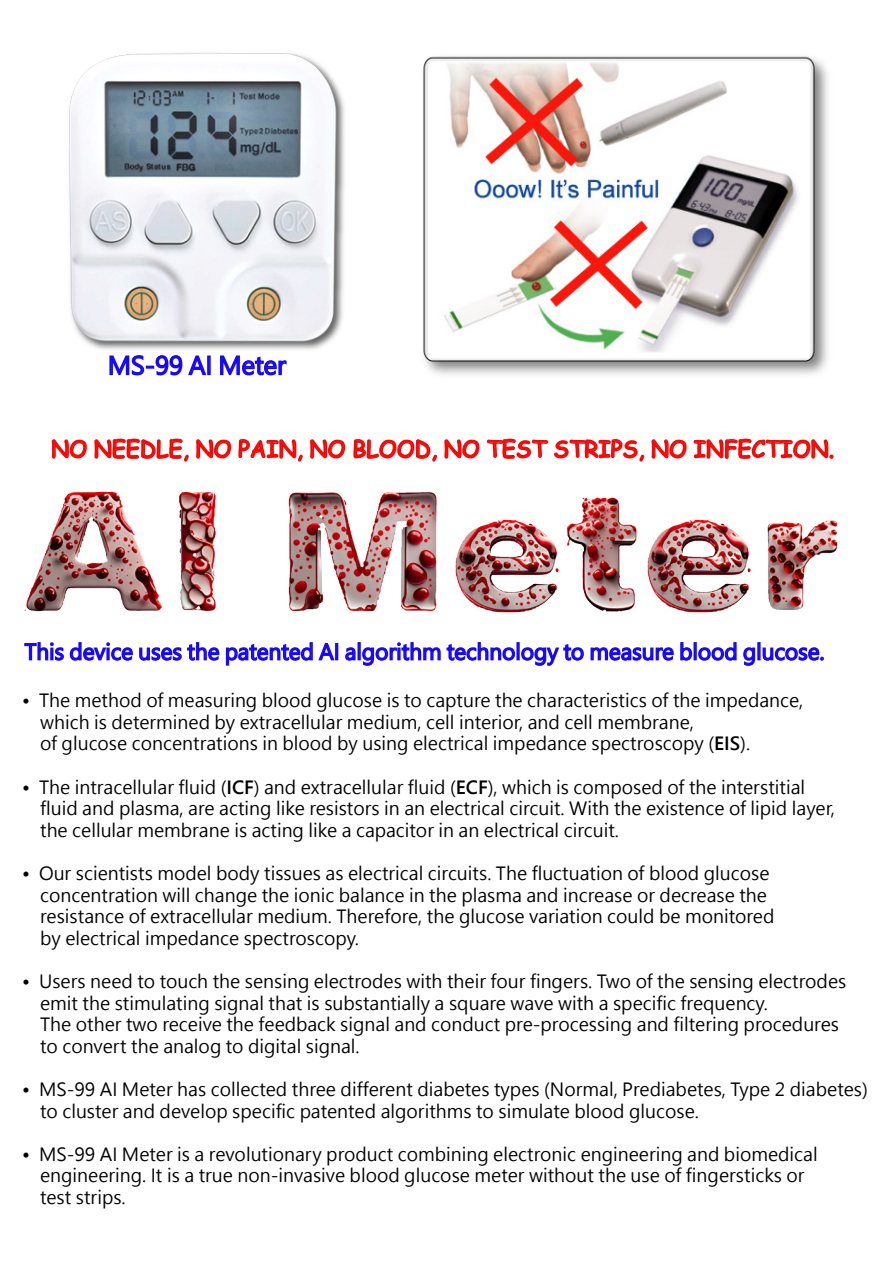
<style>
.page{position:relative;width:893px;height:1263px;background:#fff}
.page>*{position:absolute;margin:0;border:0;box-sizing:border-box;transform-origin:0 0}
.t1{font:24px "Microsoft Jheng Hei";color:#1706f7}
.t2{font:22.5px "Comic Sans MS";color:#f4120c}
.t3{font:21px "Microsoft Jheng Hei";color:#1706f7}
.t4{font:18px/21.6px "Microsoft Jheng Hei";color:#000}
.s1{font-weight:700}
</style>
<div class="page">
<img style="left:423px;top:56px;width:405px;height:319px">
<img style="left:69px;top:53px;width:276px;height:297px">
<img style="left:24px;top:491px;width:814px;height:122px">
<h1 class="t1" style="left:108px;top:350px;width:180px">MS-99 AI Meter</h1>
<p class="t2" style="left:51px;top:432px;width:784px">NO NEEDLE, NO PAIN, NO BLOOD, NO TEST STRIPS, NO INFECTION.</p>
<p class="t3" style="left:25px;top:639px;width:801px">This device uses the patented AI algorithm technology to measure blood glucose.</p>
<p class="t4" style="left:40px;top:690px;width:765px;text-indent:-18px">• The method of measuring blood glucose is to capture the characteristics of the impedance, which is determined by extracellular medium, cell interior, and cell membrane,<br>of glucose concentrations in blood by using electrical impedance spectroscopy (<span class="s1">EIS</span>).</p>
<p class="t4" style="left:40px;top:776px;width:796px;text-indent:-18px">• The intracellular fluid (<span class="s1">ICF</span>) and extracellular fluid (<span class="s1">ECF</span>), which is composed of the interstitial fluid and plasma, are acting like resistors in an electrical circuit. With the existence of lipid layer, the cellular membrane is acting like a capacitor in an electrical circuit.</p>
<p class="t4" style="left:40px;top:862px;width:736px;text-indent:-18px">• Our scientists model body tissues as electrical circuits. The fluctuation of blood glucose concentration will change the ionic balance in the plasma and increase or decrease the resistance of extracellular medium. Therefore, the glucose variation could be monitored by electrical impedance spectroscopy.</p>
<p class="t4" style="left:40px;top:970px;width:808px;text-indent:-18px">• Users need to touch the sensing electrodes with their four fingers. Two of the sensing electrodes emit the stimulating signal that is substantially a square wave with a specific frequency.<br>The other two receive the feedback signal and conduct pre-processing and filtering procedures to convert the analog to digital signal.</p>
<p class="t4" style="left:40px;top:1078px;width:829px;text-indent:-18px">• MS-99 AI Meter has collected three different diabetes types (Normal, Prediabetes, Type 2 diabetes) to cluster and develop specific patented algorithms to simulate blood glucose.</p>
<p class="t4" style="left:40px;top:1143px;width:779px;text-indent:-18px">• MS-99 AI Meter is a revolutionary product combining electronic engineering and biomedical engineering. It is a true non-invasive blood glucose meter without the use of fingersticks or test strips.</p>
</div>
